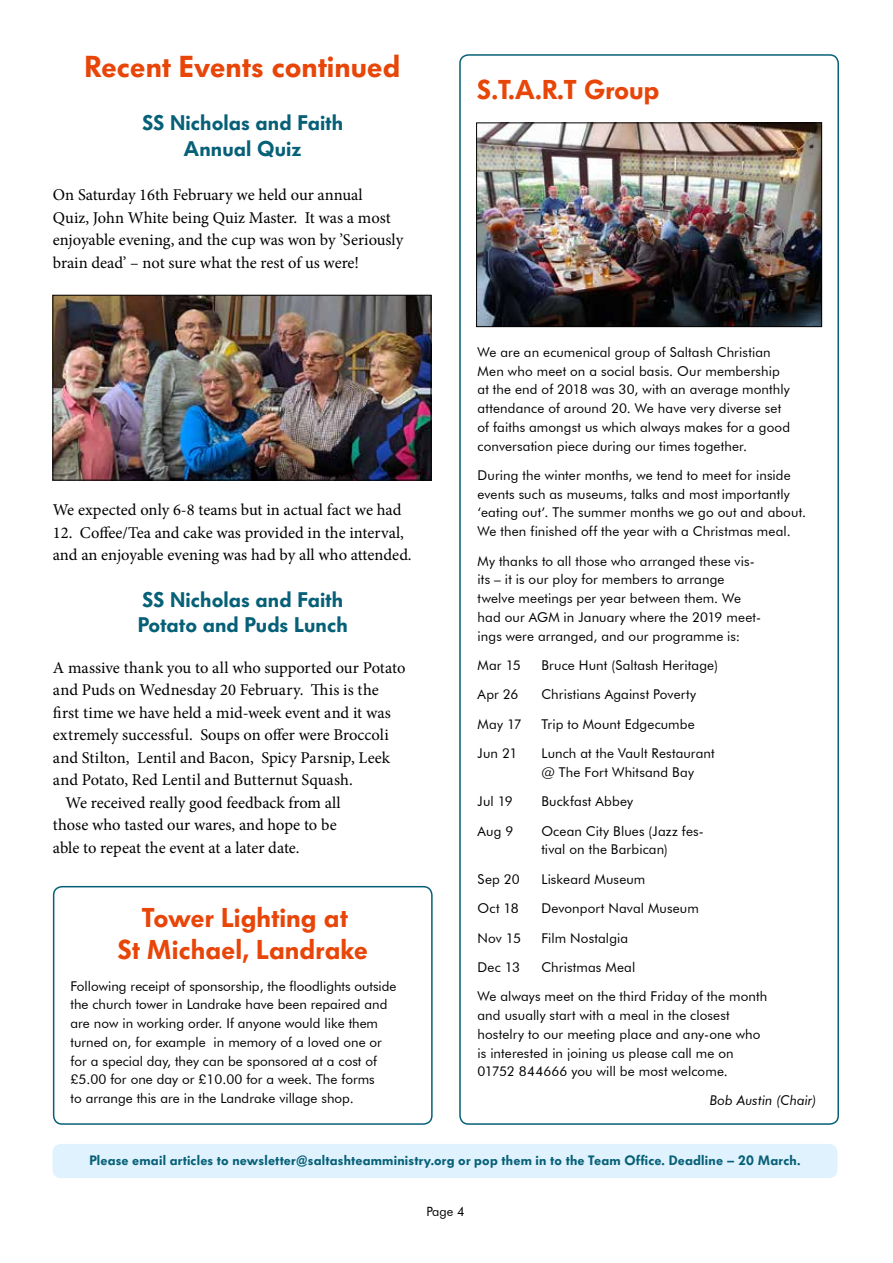
<style>
.page{position:relative;width:893px;height:1263px;background:#fff}
.page>*{position:absolute;margin:0;border:0;box-sizing:border-box;transform-origin:0 0}
.t1{font:600 30px "Futura BQ";color:#e84509}
.t2{font:600 27px/32.4px "Futura BQ";color:#e84509;text-align:center}
.t3{font:600 21px/25.2px "Futura BQ";letter-spacing:.005em;color:#066077;text-align:center}
.t4{font:16.5px/22.5px "Minion Pro";color:#000}
.t5{font:13.5px/18.8px "Futura BT";letter-spacing:.005em;color:#000}
.t6{font:600 13.5px "Futura BQ";letter-spacing:.015em;color:#066077}
.t7{font:italic 13.5px "Futura BT";color:#000}
.t8{font:12.75px "Futura BT";color:#000}
</style>
<div class="page">
<div style="left:53px;top:886px;width:380px;height:239px;border:2px solid #066077;border-radius:9px"></div>
<img style="left:54px;top:297px;width:375px;height:181px">
<div style="left:52px;top:295px;width:379px;height:185px;border:1px solid #000"></div>
<div style="left:459px;top:54px;width:380px;height:1071px;border:2px solid #066077;border-radius:9px"></div>
<img style="left:478px;top:124px;width:342px;height:201px">
<div style="left:476px;top:122px;width:346px;height:205px;border:1px solid #000"></div>
<div style="left:53px;top:1144px;width:784px;height:34px;background:#dff2fd;border-radius:9px"></div>
<h1 class="t1" style="left:85px;top:49px;width:317px">Recent Events continued</h1>
<h3 class="t3" style="left:142px;top:111px;width:202px">SS Nicholas and Faith<br>Annual Quiz</h3>
<p class="t4" style="left:53px;top:184px;width:352px">On Saturday 16th February we held our annual<br>Quiz, John White being Quiz Master. It was a most enjoyable evening, and the cup was won by ’Seriously brain dead’ – not sure what the rest of us were!</p>
<p class="t4" style="left:53px;top:499px;width:350px">We expected only 6-8 teams but in actual fact we had</p>
<p class="t4" style="left:53px;top:521px;width:360px">12. Coffee/Tea and cake was provided in the interval, and an enjoyable evening was had by all who attended.</p>
<h3 class="t3" style="left:138px;top:587px;width:212px;text-align:left">SS Nicholas and Faith<br>Potato and Puds Lunch</h3>
<p class="t4" style="left:53px;top:656px;width:354px">A massive thank you to all who supported our Potato</p>
<p class="t4" style="left:53px;top:679px;width:327px">and Puds on Wednesday 20 February. This is the</p>
<p class="t4" style="left:53px;top:701px;width:340px">first time we have held a mid-week event and it was</p>
<p class="t4" style="left:53px;top:724px;width:337px">extremely successful. Soups on offer were Broccoli</p>
<p class="t4" style="left:53px;top:746px;width:339px">and Stilton, Lentil and Bacon, Spicy Parsnip, Leek</p>
<p class="t4" style="left:53px;top:769px;width:301px">and Potato, Red Lentil and Butternut Squash.</p>
<p class="t4" style="left:66px;top:791px;width:276px">We received really good feedback from all</p>
<p class="t4" style="left:53px;top:814px;width:285px">those who tasted our wares, and hope to be</p>
<p class="t4" style="left:53px;top:836px;width:248px">able to repeat the event at a later date.</p>
<h2 class="t2" style="left:118px;top:901px;width:252px">Tower Lighting at<br>St Michael, Landrake</h2>
<p class="t5" style="left:71px;top:976px;width:328px">Following receipt of sponsorship, the floodlights outside the church tower in Landrake have been repaired and are now in working order. If anyone would like them turned on, for example in memory of a loved one or for a special day, they can be sponsored at a cost of £5.00 for one day or £10.00 for a week. The forms<br>to arrange this are in the Landrake village shop.</p>
<h2 class="t2" style="left:477px;top:74px;width:184px">S.T.A.R.T Group</h2>
<p class="t5" style="left:478px;top:343px;width:314px">We are an ecumenical group of Saltash Christian Men who meet on a social basis. Our membership at the end of 2018 was 30, with an average monthly attendance of around 20. We have very diverse set of faiths amongst us which always makes for a good conversation piece during our times together.</p>
<p class="t5" style="left:478px;top:466px;width:330px">During the winter months, we tend to meet for inside events such as museums, talks and most importantly ‘eating out’. The summer months we go out and about.<br>We then finished off the year with a Christmas meal.</p>
<p class="t5" style="left:478px;top:551px;width:285px">My thanks to all those who arranged these vis&shy;its – it is our ploy for members to arrange twelve meetings per year between them. We had our AGM in January where the 2019 meet&shy;ings were arranged, and our programme is:</p>
<p class="t5" style="left:478px;top:656px;width:45px">Mar 15</p>
<p class="t5" style="left:541px;top:656px;width:178px">Bruce Hunt (Saltash Heritage)</p>
<p class="t5" style="left:478px;top:685px;width:42px">Apr 26</p>
<p class="t5" style="left:541px;top:685px;width:156px">Christians Against Poverty</p>
<p class="t5" style="left:478px;top:714px;width:46px">May 17</p>
<p class="t5" style="left:541px;top:714px;width:155px">Trip to Mount Edgecumbe</p>
<p class="t5" style="left:478px;top:744px;width:41px">Jun 21</p>
<p class="t5" style="left:541px;top:744px;width:175px">Lunch at the Vault Restaurant @ The Fort Whitsand Bay</p>
<p class="t5" style="left:478px;top:792px;width:37px">Jul 19</p>
<p class="t5" style="left:541px;top:792px;width:93px">Buckfast Abbey</p>
<p class="t5" style="left:478px;top:821px;width:37px">Aug 9</p>
<p class="t5" style="left:541px;top:821px;width:164px">Ocean City Blues (Jazz fes&shy;tival on the Barbican)</p>
<p class="t5" style="left:478px;top:869px;width:44px">Sep 20</p>
<p class="t5" style="left:541px;top:869px;width:106px">Liskeard Museum</p>
<p class="t5" style="left:478px;top:899px;width:43px">Oct 18</p>
<p class="t5" style="left:541px;top:899px;width:159px">Devonport Naval Museum</p>
<p class="t5" style="left:478px;top:928px;width:45px">Nov 15</p>
<p class="t5" style="left:541px;top:928px;width:88px">Film Nostalgia</p>
<p class="t5" style="left:478px;top:958px;width:44px">Dec 13</p>
<p class="t5" style="left:478px;top:952px;width:291px;line-height:29.4px;text-indent:64px">Christmas Meal<br>We always meet on the third Friday of the month</p>
<p class="t5" style="left:478px;top:1006px;width:285px">and usually start with a meal in the closest hostelry to our meeting place and any-one who is interested in joining us please call me on 01752 844666 you will be most welcome.</p>
<p class="t7" style="left:710px;top:1092px;width:108px">Bob Austin (Chair)</p>
<p class="t6" style="left:89px;top:1152px;width:713px">Please email articles to newsletter@saltashteamministry.org or pop them in to the Team Office. Deadline – 20 March.</p>
<p class="t8" style="left:426px;top:1203px;width:40px">Page 4</p>
</div>
